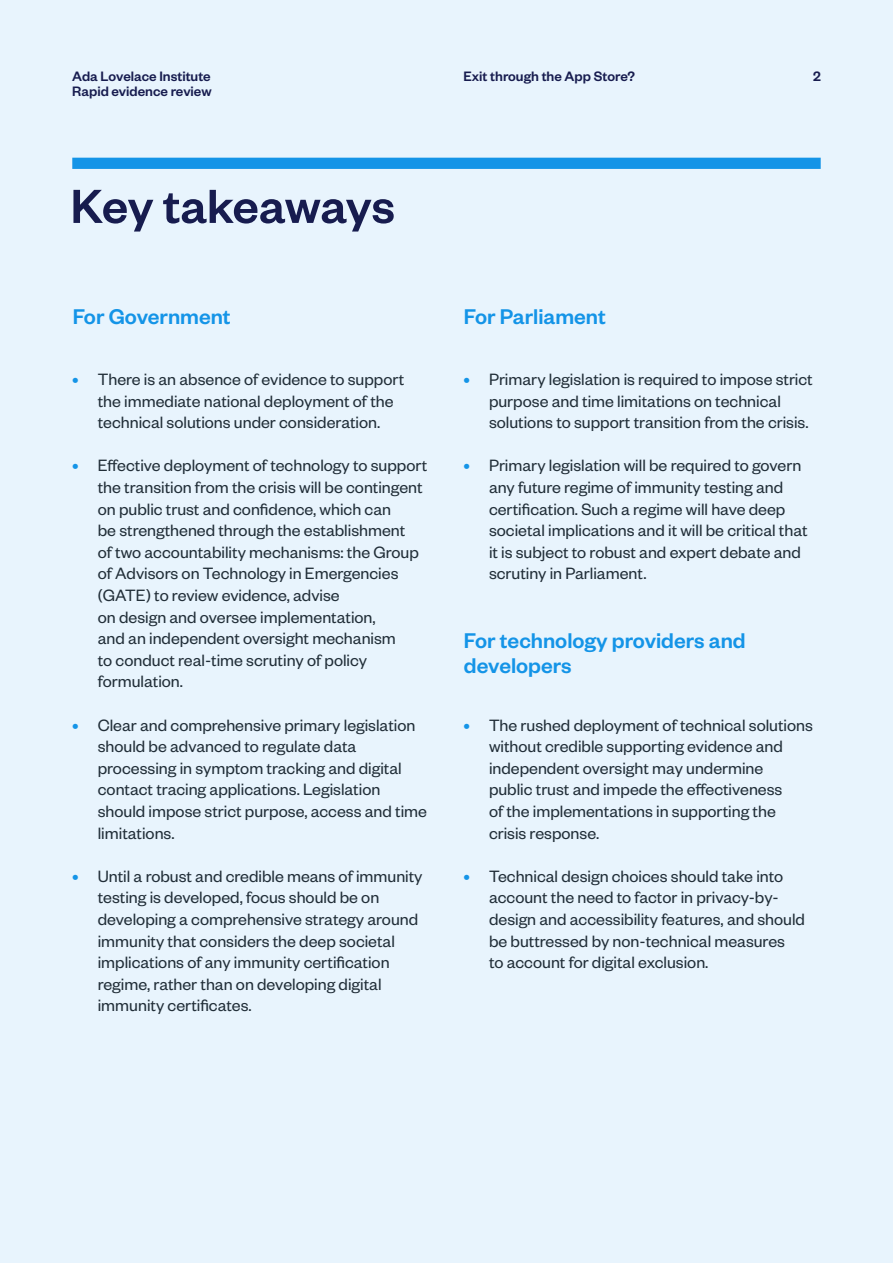
<style>
.page{position:relative;width:893px;height:1263px;background:#e8f4fd}
.page>*{position:absolute;margin:0;border:0;box-sizing:border-box;transform-origin:0 0}
.t1{font:500 52.5px "Founders Grotesk";letter-spacing:-.01em;color:#171c4f}
.t2{font:500 23.4px/25.2px "Founders Grotesk";color:#1494e7}
.t3{font:18px/21.6px "Founders Grotesk";color:#212e38}
.t4{font:500 15px "Founders Grotesk";color:#171c4f}
.s1{font-weight:500;color:#1494e7}
</style>
<div class="page">
<div style="left:72px;top:158px;width:749px;height:11px;background:#1494e7"></div>
<p class="t4" style="left:72px;top:67px;width:140px">Ada Lovelace Institute</p>
<p class="t4" style="left:463px;top:67px;width:173px">Exit through the App Store?</p>
<p class="t4" style="left:813px;top:67px;width:9px">2</p>
<p class="t4" style="left:72px;top:82px;width:141px">Rapid evidence review</p>
<p class="t1" style="left:71px;top:173px;width:326px">Key takeaways</p>
<p class="t2" style="left:73px;top:302px;width:159px">For Government</p>
<p class="t3" style="left:98px;top:367px;width:308px;text-indent:-26px"><span class="s1">•</span> There is an absence of evidence to support the immediate national deployment of the technical solutions under consideration.</p>
<p class="t3" style="left:98px;top:454px;width:331px;text-indent:-26px"><span class="s1">•</span> Effective deployment of technology to support the transition from the crisis will be contingent on public trust and confidence, which can<br>be strengthened through the establishment<br>of two accountability mechanisms: the Group of Advisors on Technology in Emergencies (GATE) to review evidence, advise<br>on design and oversee implementation,<br>and an independent oversight mechanism<br>to conduct real-time scrutiny of policy formulation.</p>
<p class="t3" style="left:98px;top:713px;width:331px;text-indent:-26px"><span class="s1">•</span> Clear and comprehensive primary legislation should be advanced to regulate data processing in symptom tracking and digital contact tracing applications. Legislation should impose strict purpose, access and time limitations.</p>
<p class="t3" style="left:98px;top:864px;width:326px;text-indent:-26px"><span class="s1">•</span> Until a robust and credible means of immunity testing is developed, focus should be on developing a comprehensive strategy around immunity that considers the deep societal implications of any immunity certification regime, rather than on developing digital immunity certificates.</p>
<p class="t2" style="left:464px;top:302px;width:143px">For Parliament</p>
<p class="t3" style="left:489px;top:367px;width:325px;text-indent:-26px"><span class="s1">•</span> Primary legislation is required to impose strict purpose and time limitations on technical solutions to support transition from the crisis.</p>
<p class="t3" style="left:489px;top:454px;width:320px;text-indent:-26px"><span class="s1">•</span> Primary legislation will be required to govern any future regime of immunity testing and certification. Such a regime will have deep societal implications and it will be critical that it is subject to robust and expert debate and scrutiny in Parliament.</p>
<p class="t2" style="left:464px;top:626px;width:283px">For technology providers and developers</p>
<p class="t3" style="left:489px;top:713px;width:325px;text-indent:-26px"><span class="s1">•</span> The rushed deployment of technical solutions without credible supporting evidence and independent oversight may undermine<br>public trust and impede the effectiveness<br>of the implementations in supporting the crisis response.</p>
<p class="t3" style="left:489px;top:864px;width:318px;text-indent:-26px"><span class="s1">•</span> Technical design choices should take into account the need to factor in privacy-by&shy;design and accessibility features, and should be buttressed by non-technical measures<br>to account for digital exclusion.</p>
</div>
